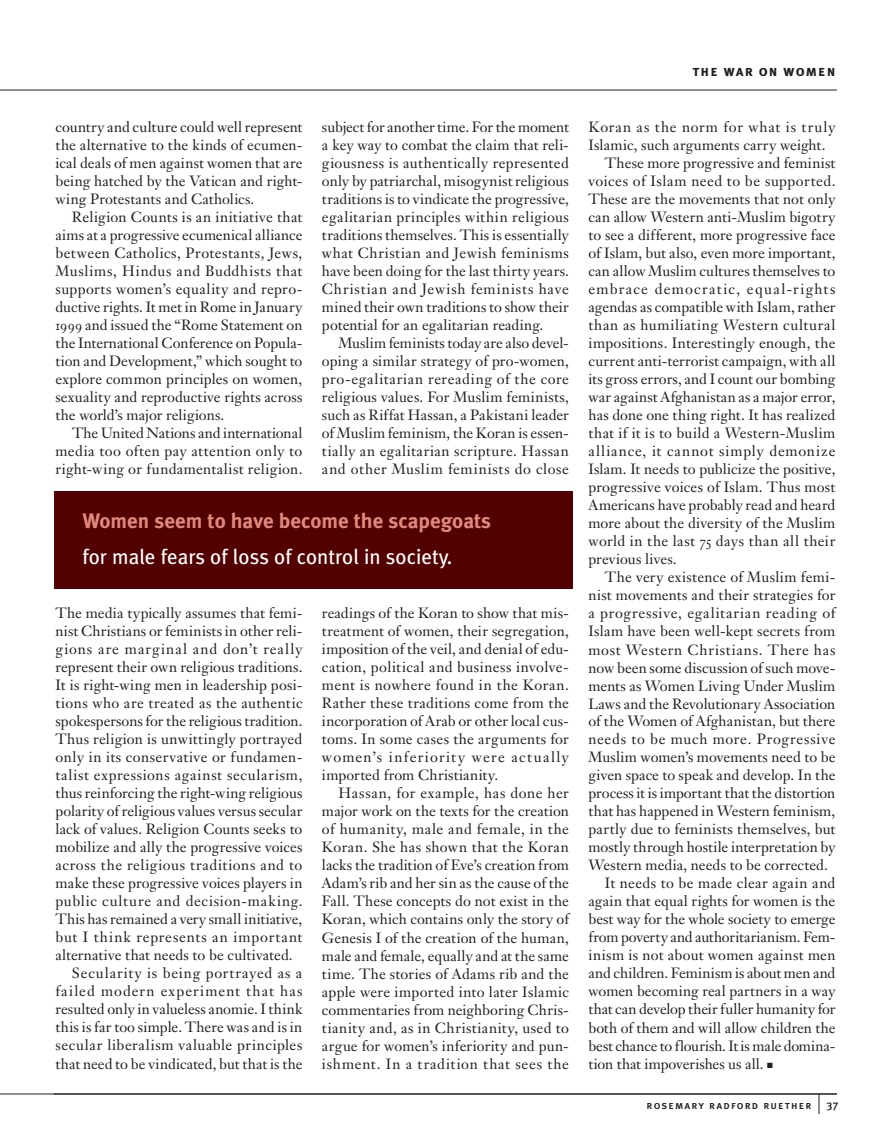
<style>
.page{position:relative;width:891px;height:1148px;background:#fff}
.page>*{position:absolute;margin:0;border:0;box-sizing:border-box;transform-origin:0 0}
.Feature_pull_quote{font:21px/36px "Meta Plus";color:#fff}
.slug_jump{font:15px "Meta Plus Bold Caps";letter-spacing:.075em;color:#231f20}
._3_body{font:14.7px/18px "P5 D Janson Oldstlye";letter-spacing:.015em;color:#231f20;text-align:justify}
.t1{font:11.25px "Meta Plus Medium Caps";letter-spacing:.1em;color:#231f20}
.s1{font-weight:700;color:#df897d}
</style>
<div class="page">
<svg style="left:819px;top:1094px;width:1px;height:20px"></svg>
<hr style="left:0;top:1093px;width:837px;height:1px;background:#231f20">
<hr style="left:0;top:90px;width:837px;height:1px;background:#231f20">
<div style="left:54px;top:491px;width:518px;height:97px;background:#520000"></div>
<p class="_3_body" style="left:56px;top:118px;width:249px">country and culture could well represent the alternative to the kinds of ecumen&shy;ical deals of men against women that are being hatched by the Vatican and right&shy;wing Protestants and Catholics.</p>
<p class="_3_body" style="left:55px;top:208px;width:249px;text-indent:16px">Religion Counts is an initiative that aims at a progressive ecumenical alliance between Catholics, Protestants, Jews, Muslims, Hindus and Buddhists that supports women’s equality and repro&shy;ductive rights. It met in Rome in January 1999 and issued the “Rome Statement on the International Conference on Popula&shy;tion and Development,” which sought to explore common principles on women, sexuality and reproductive rights across the world’s major religions.</p>
<p class="_3_body" style="left:56px;top:424px;width:249px;text-indent:16px">The United Nations and international media too often pay attention only to right-wing or fundamentalist religion.</p>
<p class="_3_body" style="left:322px;top:118px;width:249px">subject for another time. For the moment a key way to combat the claim that reli&shy;giousness is authentically represented only by patriarchal, misogynist religious traditions is to vindicate the progressive, egalitarian principles within religious traditions themselves. This is essentially what Christian and Jewish feminisms have been doing for the last thirty years.<br>Christian and Jewish feminists have mined their own traditions to show their potential for an egalitarian reading.</p>
<p class="_3_body" style="left:322px;top:334px;width:249px;text-indent:16px">Muslim feminists today are also devel&shy;oping a similar strategy of pro-women, pro-egalitarian rereading of the core religious values. For Muslim feminists, such as Riffat Hassan, a Pakistani leader of Muslim feminism, the Koran is essen&shy;tially an egalitarian scripture. Hassan and other Muslim feminists do close</p>
<p class="Feature_pull_quote" style="left:82px;top:503px;width:410px"><span class="s1">Women seem to have become the scapegoats </span>for male fears of loss of control in society.</p>
<p class="_3_body" style="left:56px;top:604px;width:249px">The media typically assumes that femi&shy;nist Christians or feminists in other reli&shy;gions are marginal and don’t really represent their own religious traditions.<br>It is right-wing men in leadership posi&shy;tions who are treated as the authentic spokespersons for the religious tradition.<br>Thus religion is unwittingly portrayed only in its conservative or fundamen&shy;talist expressions against secularism, thus reinforcing the right-wing religious polarity of religious values versus secular lack of values. Religion Counts seeks to mobilize and ally the progressive voices across the religious traditions and to make these progressive voices players in public culture and decision-making.<br>This has remained a very small initiative, but I think represents an important alternative that needs to be cultivated.</p>
<p class="_3_body" style="left:56px;top:964px;width:249px;text-indent:16px">Secularity is being portrayed as a failed modern experiment that has resulted only in valueless anomie. I think this is far too simple. There was and is in secular liberalism valuable principles that need to be vindicated, but that is the</p>
<p class="_3_body" style="left:322px;top:604px;width:249px">readings of the Koran to show that mis&shy;treatment of women, their segregation, imposition of the veil, and denial of edu&shy;cation, political and business involve&shy;ment is nowhere found in the Koran.<br>Rather these traditions come from the incorporation of Arab or other local cus&shy;toms. In some cases the arguments for women’s inferiority were actually imported from Christianity.</p>
<p class="_3_body" style="left:322px;top:784px;width:249px;text-indent:16px">Hassan, for example, has done her major work on the texts for the creation of humanity, male and female, in the Koran. She has shown that the Koran lacks the tradition of Eve’s creation from Adam’s rib and her sin as the cause of the Fall. These concepts do not exist in the Koran, which contains only the story of Genesis I of the creation of the human, male and female, equally and at the same time. The stories of Adams rib and the apple were imported into later Islamic commentaries from neighboring Chris&shy;tianity and, as in Christianity, used to argue for women’s inferiority and pun&shy;ishment. In a tradition that sees the</p>
<p class="slug_jump" style="left:692px;top:62px;width:145px">the war on women</p>
<p class="_3_body" style="left:588px;top:118px;width:248px">Koran as the norm for what is truly<br>Islamic, such arguments carry weight.</p>
<p class="_3_body" style="left:588px;top:154px;width:249px;text-indent:16px">These more progressive and feminist voices of Islam need to be supported.<br>These are the movements that not only can allow Western anti-Muslim bigotry to see a different, more progressive face of Islam, but also, even more important, can allow Muslim cultures themselves to embrace democratic, equal-rights agendas as compatible with Islam, rather than as humiliating Western cultural impositions. Interestingly enough, the current anti-terrorist campaign, with all its gross errors, and I count our bombing war against Afghanistan as a major error, has done one thing right. It has realized that if it is to build a Western-Muslim alliance, it cannot simply demonize Islam. It needs to publicize the positive, progressive voices of Islam. Thus most Americans have probably read and heard more about the diversity of the Muslim world in the last 75 days than all their previous lives.</p>
<p class="_3_body" style="left:588px;top:568px;width:249px;text-indent:16px">The very existence of Muslim femi&shy;nist movements and their strategies for a progressive, egalitarian reading of Islam have been well-kept secrets from most Western Christians. There has now been some discussion of such move&shy;ments as Women Living Under Muslim Laws and the Revolutionary Association of the Women of Afghanistan, but there needs to be much more. Progressive Muslim women’s movements need to be given space to speak and develop. In the process it is important that the distortion that has happened in Western feminism, partly due to feminists themselves, but mostly through hostile interpretation by Western media, needs to be corrected.</p>
<p class="_3_body" style="left:588px;top:874px;width:249px;text-indent:16px">It needs to be made clear again and again that equal rights for women is the best way for the whole society to emerge from poverty and authoritarianism. Fem&shy;inism is not about women against men and children. Feminism is about men and women becoming real partners in a way that can develop their fuller humanity for both of them and will allow children the best chance to flourish. It is male domina&shy;tion that impoverishes us all. ■</p>
<p class="t1" style="left:647px;top:1098px;width:166px">rosemary radford ruether</p>
<p class="t1" style="left:826px;top:1099px;width:14px">37</p>
</div>
